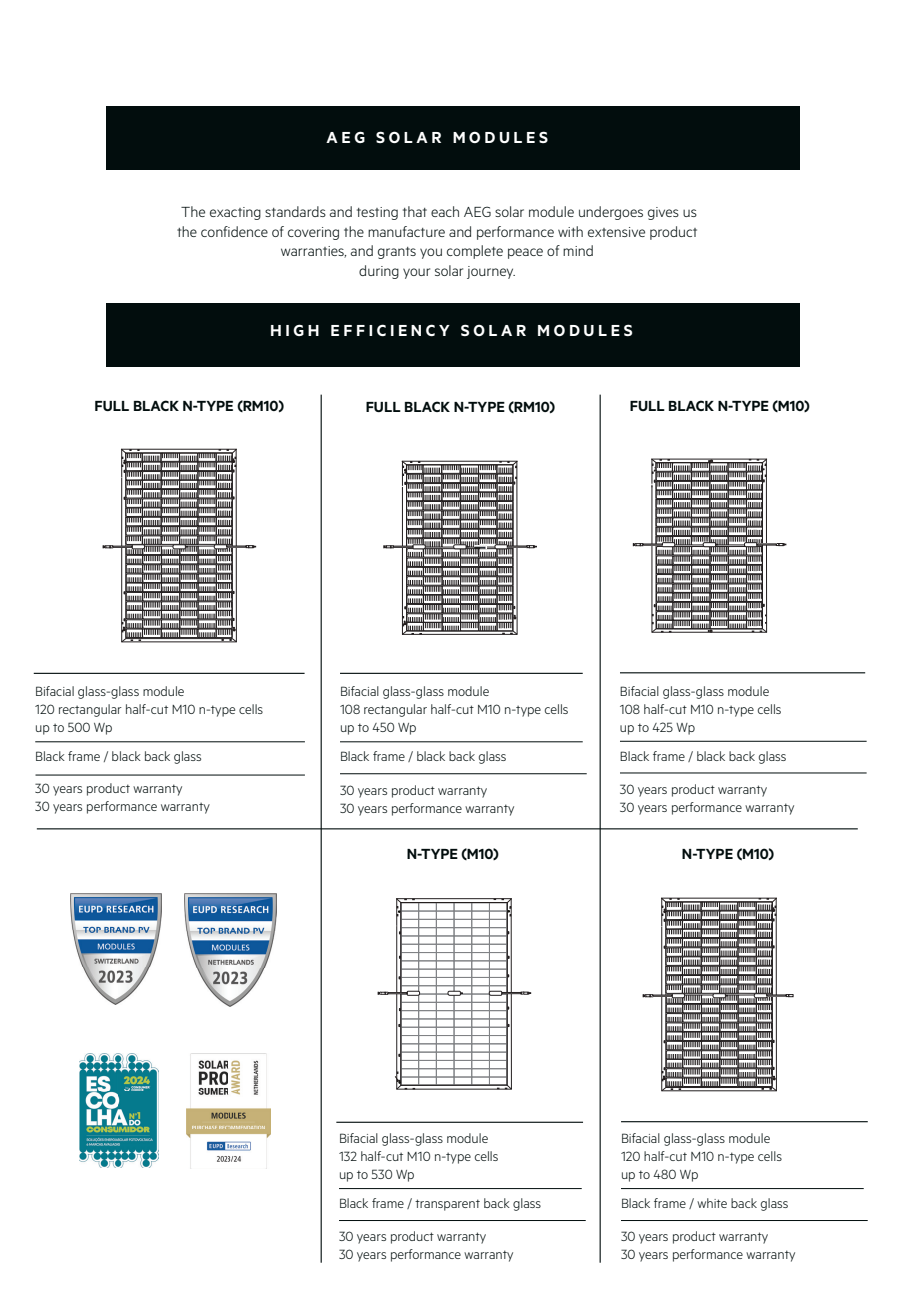
<style>
.page{position:relative;width:906px;height:1289px;background:#fff}
.page>*{position:absolute;margin:0;border:0;box-sizing:border-box;transform-origin:0 0}
.t1{font:600 18px "Metric";letter-spacing:.2em;color:#fff}
.t2{font:300 16.5px/19.8px "Metric";color:#020d0d;text-align:center}
.t3{font:600 16.5px "Metric";color:#020d0d}
.t4{font:300 15px/18px "Metric";color:#020d0d}
</style>
<div class="page">
<div style="left:106px;top:303px;width:693px;height:63px;background:#020d0d"></div>
<hr style="left:34px;top:672px;width:270px;height:2px;background:#020d0d">
<hr style="left:35px;top:741px;width:270px;height:1px;background:#020d0d">
<hr style="left:36px;top:774px;width:269px;height:1px;background:#020d0d">
<svg style="left:103px;top:449px;width:153px;height:193px"></svg>
<hr style="left:340px;top:672px;width:243px;height:2px;background:#020d0d">
<hr style="left:340px;top:741px;width:243px;height:1px;background:#020d0d">
<hr style="left:340px;top:773px;width:247px;height:1px;background:#020d0d">
<img style="left:71px;top:893px;width:90px;height:111px">
<img style="left:184px;top:893px;width:92px;height:113px">
<img style="left:79px;top:1053px;width:80px;height:114px">
<img style="left:187px;top:1053px;width:83px;height:115px">
<div style="left:106px;top:106px;width:693px;height:64px;background:#020d0d"></div>
<hr style="left:321px;top:394px;width:1px;height:868px;background:#020d0d">
<hr style="left:599px;top:394px;width:2px;height:868px;background:#020d0d">
<hr style="left:620px;top:672px;width:245px;height:1px;background:#020d0d">
<hr style="left:620px;top:741px;width:246px;height:1px;background:#020d0d">
<hr style="left:620px;top:772px;width:246px;height:1px;background:#020d0d">
<svg style="left:378px;top:898px;width:153px;height:191px"></svg>
<hr style="left:621px;top:1121px;width:246px;height:1px;background:#020d0d">
<hr style="left:37px;top:828px;width:820px;height:1px;background:#020d0d">
<hr style="left:336px;top:1121px;width:247px;height:1px;background:#020d0d">
<hr style="left:339px;top:1188px;width:243px;height:1px;background:#020d0d">
<hr style="left:339px;top:1220px;width:247px;height:1px;background:#020d0d">
<hr style="left:621px;top:1188px;width:242px;height:1px;background:#020d0d">
<hr style="left:621px;top:1220px;width:246px;height:1px;background:#020d0d">
<svg style="left:383px;top:461px;width:153px;height:173px"></svg>
<svg style="left:633px;top:459px;width:153px;height:173px"></svg>
<svg style="left:786px;top:994px;width:7px;height:2px"></svg>
<div style="left:766px;top:994px;width:20px;height:2px;border:1px solid #231f20"></div>
<svg style="left:643px;top:897px;width:134px;height:194px"></svg>
<p class="t1" style="left:326px;top:126px;width:223px">AEG SOLAR MODULES</p>
<p class="t2" style="left:177px;top:201px;width:522px">The exacting standards and testing that each AEG solar module undergoes gives us the confidence of covering the manufacture and performance with extensive product warranties, and grants you complete peace of mind<br>during your solar journey.</p>
<p class="t1" style="left:270px;top:320px;width:364px">HIGH EFFICIENCY SOLAR MODULES</p>
<p class="t3" style="left:94px;top:396px;width:191px">FULL BLACK N-TYPE (RM10)</p>
<p class="t3" style="left:366px;top:397px;width:191px">FULL BLACK N-TYPE (RM10)</p>
<p class="t3" style="left:630px;top:396px;width:182px">FULL BLACK N-TYPE (M10)</p>
<p class="t4" style="left:35px;top:681px;width:229px">Bifacial glass-glass module<br>120 rectangular half-cut M10 n-type cells up to 500 Wp</p>
<p class="t4" style="left:35px;top:739px;width:168px;line-height:32px">Black frame / black back glass<br>30 years product warranty</p>
<p class="t4" style="left:35px;top:796px;width:176px">30 years performance warranty</p>
<p class="t4" style="left:340px;top:681px;width:230px">Bifacial glass-glass module<br>108 rectangular half-cut M10 n-type cells up to 450 Wp</p>
<p class="t4" style="left:340px;top:746px;width:168px">Black frame / black back glass</p>
<p class="t4" style="left:340px;top:780px;width:176px">30 years product warranty<br>30 years performance warranty</p>
<p class="t4" style="left:620px;top:681px;width:163px">Bifacial glass-glass module<br>108 half-cut M10 n-type cells up to 425 Wp</p>
<p class="t4" style="left:620px;top:746px;width:168px">Black frame / black back glass</p>
<p class="t4" style="left:620px;top:779px;width:176px">30 years product warranty<br>30 years performance warranty</p>
<p class="t3" style="left:407px;top:844px;width:94px">N-TYPE (M10)</p>
<p class="t3" style="left:682px;top:844px;width:94px">N-TYPE (M10)</p>
<p class="t4" style="left:339px;top:1128px;width:161px">Bifacial glass-glass module<br>132 half-cut M10 n-type cells up to 530 Wp</p>
<p class="t4" style="left:339px;top:1193px;width:204px">Black frame / transparent back glass</p>
<p class="t4" style="left:339px;top:1226px;width:176px">30 years product warranty<br>30 years performance warranty</p>
<p class="t4" style="left:621px;top:1128px;width:163px">Bifacial glass-glass module<br>120 half-cut M10 n-type cells up to 480 Wp</p>
<p class="t4" style="left:621px;top:1193px;width:169px">Black frame / white back glass</p>
<p class="t4" style="left:621px;top:1226px;width:176px">30 years product warranty<br>30 years performance warranty</p>
</div>
